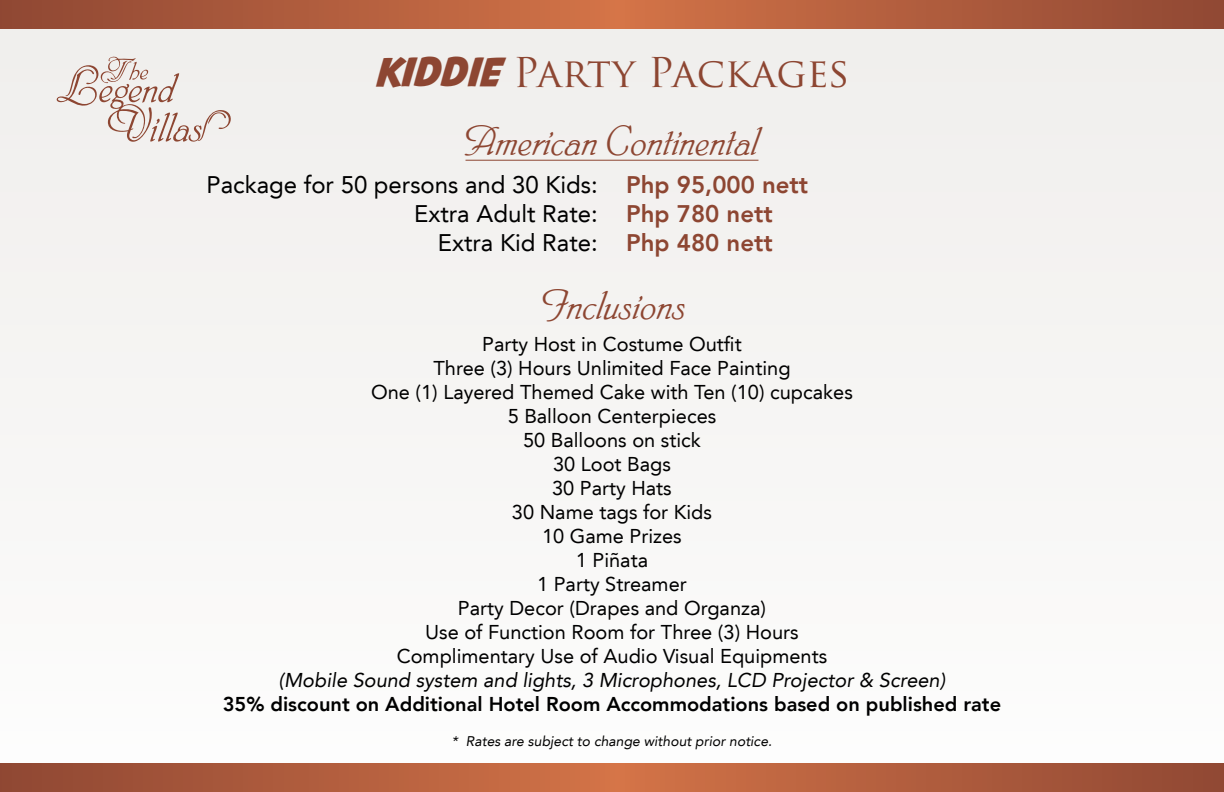
<style>
.page{position:relative;width:1224px;height:792px;background:#f6f5f3}
.page>*{position:absolute;margin:0;border:0;box-sizing:border-box;transform-origin:0 0}
.t1{font:italic 40px "Phyllis ATT";color:#8d4632}
.t2{font:40px "Trajan Pro";color:#8d4632}
.t3{font:24px/28.8px "Avenir LT";color:#000;text-align:right}
.t4{font:800 24px/28.8px "Avenir LT";color:#8d4632}
.t5{font:20px/24px "Avenir LT";color:#000;text-align:center}
.t6{font:800 20px "Avenir LT";color:#000}
.t7{font:italic 20px "Avenir LT";color:#000}
.t8{font:italic 14px "Avenir LT";color:#000}
.s1{font-family:"Avengeance Mightiest Avenger"}
</style>
<div class="page">
<svg style="left:0;top:0;width:1224px;height:28px"></svg>
<svg style="left:0;top:764px;width:1224px;height:28px"></svg>
<svg style="left:57px;top:56px;width:174px;height:86px"></svg>
<hr style="left:466px;top:160px;width:292px;height:1px;background:#8d4632">
<h1 class="t2" style="left:374px;top:47px;width:477px"><span class="s1">Kiddie</span> Party Packages</h1>
<h1 class="t1" style="left:466px;top:117px;width:294px">American Continental</h1>
<p class="t3" style="left:207px;top:170px;width:393px">Package for 50 persons and 30 Kids:<br>Extra Adult Rate:<br>Extra Kid Rate:</p>
<p class="t4" style="left:626px;top:170px;width:184px">Php 95,000 nett<br>Php 780 nett<br>Php 480 nett</p>
<h1 class="t1" style="left:542px;top:280px;width:145px">Inclusions</h1>
<p class="t5" style="left:371px;top:333px;width:483px">Party Host in Costume Outfit<br>Three (3) Hours Unlimited Face Painting<br>One (1) Layered Themed Cake with Ten (10) cupcakes<br>5 Balloon Centerpieces<br>50 Balloons on stick<br>30 Loot Bags<br>30 Party Hats<br>30 Name tags for Kids<br>10 Game Prizes<br>1 Piñata<br>1 Party Streamer<br>Party Decor (Drapes and Organza)<br>Use of Function Room for Three (3) Hours<br>Complimentary Use of Audio Visual Equipments</p>
<p class="t7" style="left:279px;top:669px;width:668px">(Mobile Sound system and lights, 3 Microphones, LCD Projector &amp; Screen)</p>
<p class="t6" style="left:223px;top:693px;width:780px">35% discount on Additional Hotel Room Accommodations based on published rate</p>
<p class="t8" style="left:452px;top:733px;width:322px">* Rates are subject to change without prior notice.</p>
</div>
